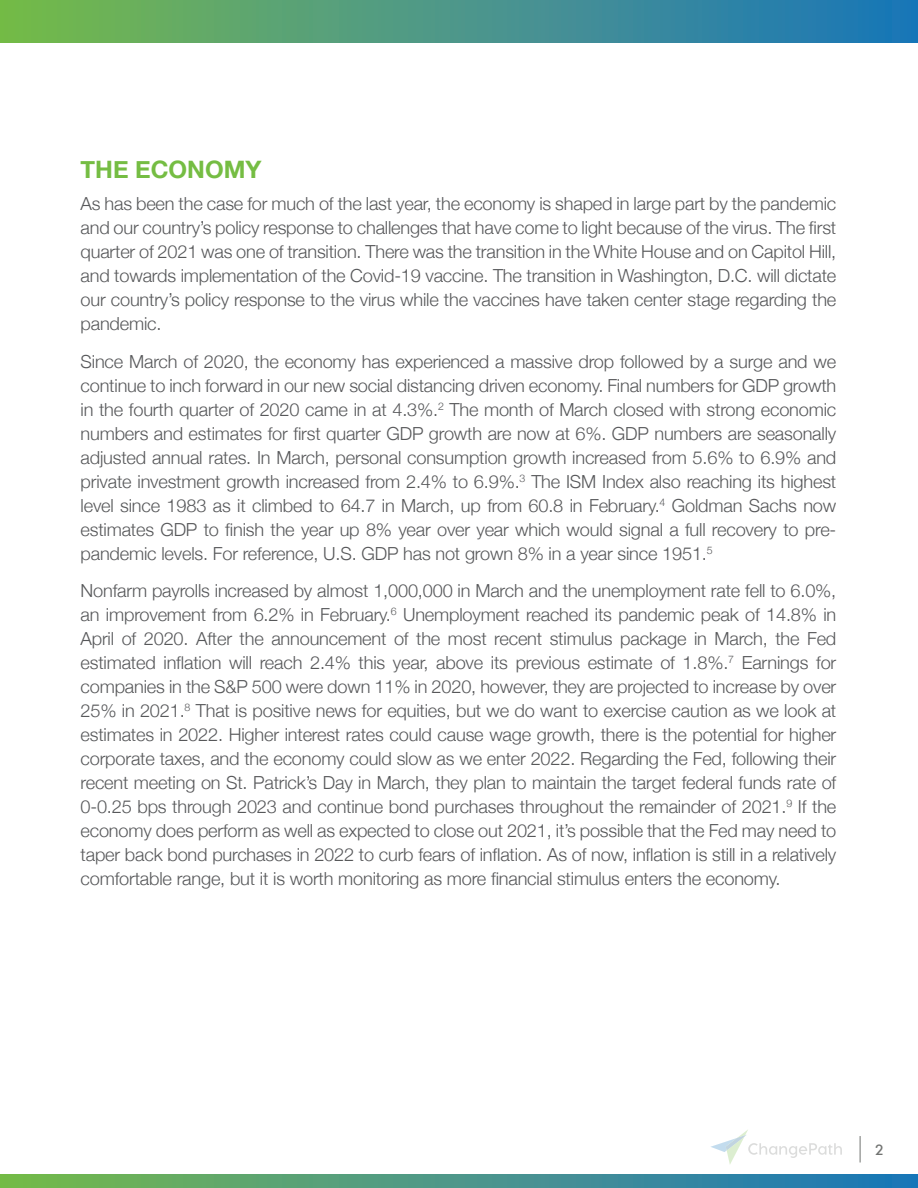
<style>
.page{position:relative;width:918px;height:1188px;background:#fff}
.page>*{position:absolute;margin:0;border:0;box-sizing:border-box;transform-origin:0 0}
.t1{font:700 24px "Helvetica Neue";color:#75bd43}
.t2{font:300 18px/24px "Helvetica Neue";letter-spacing:-.01em;color:#57585a;text-align:justify}
.t3{font:700 15px "Visby CF";color:#717371}
</style>
<div class="page">
<svg style="left:711px;top:1130px;width:131px;height:34px"></svg>
<svg style="left:860px;top:1136px;width:1px;height:26px"></svg>
<div style="left:0;top:0;width:918px;height:42px;background:linear-gradient(to right,#78b94e,#1c75be)"></div>
<svg style="left:0;top:1174px;width:918px;height:14px;background:#499785"></svg>
<p class="t1" style="left:81px;top:155px;width:182px">THE ECONOMY</p>
<p class="t2" style="left:81px;top:191px;width:757px">As has been the case for much of the last year, the economy is shaped in large part by the pandemic and our country’s policy response to challenges that have come to light because of the virus. The first quarter of 2021 was one of transition. There was the transition in the White House and on Capitol Hill, and towards implementation of the Covid-19 vaccine. The transition in Washington, D.C. will dictate our country’s policy response to the virus while the vaccines have taken center stage regarding the pandemic.</p>
<p class="t2" style="left:81px;top:349px;width:757px">Since March of 2020, the economy has experienced a massive drop followed by a surge and we continue to inch forward in our new social distancing driven economy. Final numbers for GDP growth in the fourth quarter of 2020 came in at 4.3%.<sup>2</sup> The month of March closed with strong economic numbers and estimates for first quarter GDP growth are now at 6%. GDP numbers are seasonally adjusted annual rates. In March, personal consumption growth increased from 5.6% to 6.9% and private investment growth increased from 2.4% to 6.9%.<sup>3</sup> The ISM Index also reaching its highest level since 1983 as it climbed to 64.7 in March, up from 60.8 in February.<sup>4</sup> Goldman Sachs now estimates GDP to finish the year up 8% year over year which would signal a full recovery to pre&shy;pandemic levels. For reference, U.S. GDP has not grown 8% in a year since 1951.<sup>5</sup></p>
<p class="t2" style="left:81px;top:578px;width:757px">Nonfarm payrolls increased by almost 1,000,000 in March and the unemployment rate fell to 6.0%, an improvement from 6.2% in February.<sup>6</sup> Unemployment reached its pandemic peak of 14.8% in April of 2020. After the announcement of the most recent stimulus package in March, the Fed estimated inflation will reach 2.4% this year, above its previous estimate of 1.8%.<sup>7</sup> Earnings for companies in the S&amp;P 500 were down 11% in 2020, however, they are projected to increase by over 25% in 2021.<sup>8</sup> That is positive news for equities, but we do want to exercise caution as we look at estimates in 2022. Higher interest rates could cause wage growth, there is the potential for higher corporate taxes, and the economy could slow as we enter 2022. Regarding the Fed, following their recent meeting on St. Patrick’s Day in March, they plan to maintain the target federal funds rate of 0-0.25 bps through 2023 and continue bond purchases throughout the remainder of 2021.<sup>9</sup> If the economy does perform as well as expected to close out 2021, it’s possible that the Fed may need to taper back bond purchases in 2022 to curb fears of inflation. As of now, inflation is still in a relatively comfortable range, but it is worth monitoring as more financial stimulus enters the economy.</p>
<p class="t3" style="left:875px;top:1140px;width:10px">2</p>
</div>
